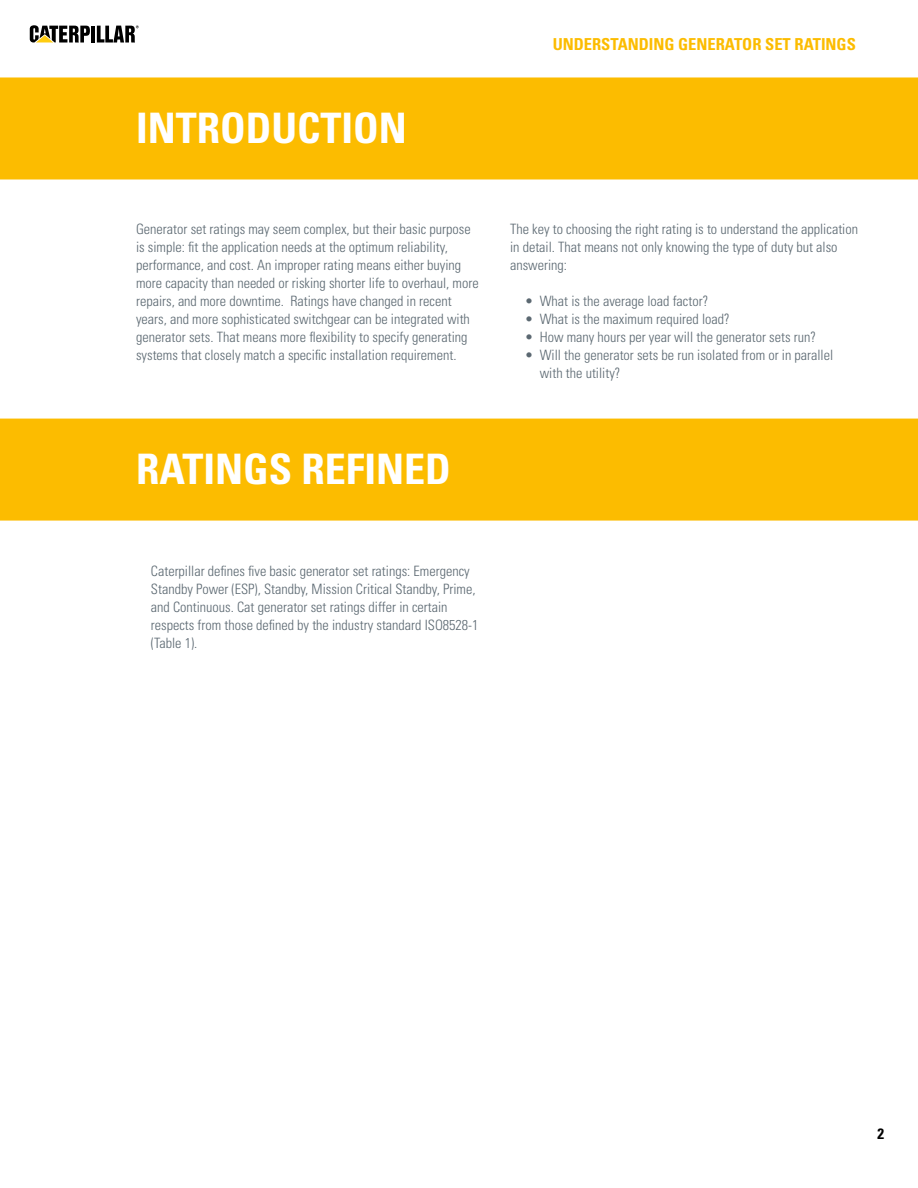
<style>
.page{position:relative;width:918px;height:1188px;background:#fff}
.page>*{position:absolute;margin:0;border:0;box-sizing:border-box;transform-origin:0 0}
.t1{font:700 condensed 42px "Univers LT Std";color:#fff}
.t2{font:700 condensed 16.5px "Univers LT Std";color:#fcbc00}
.t3{font:700 condensed 15px "Univers LT Std";color:#000}
.t4{font:300 condensed 14.25px/18px "Univers LT Std";color:#5b6871}
</style>
<div class="page">
<hr style="left:91px;top:26px;width:4px;height:17px;background:#000">
<svg style="left:30px;top:25px;width:60px;height:18px"></svg>
<svg style="left:97px;top:25px;width:42px;height:18px"></svg>
<div style="left:0;top:77px;width:918px;height:102px;background:#fcbc00"></div>
<div style="left:0;top:419px;width:918px;height:102px;background:#fcbc00"></div>
<h1 class="t1" style="left:136px;top:103px;width:272px">INTRODUCTION</h1>
<p class="t2" style="left:553px;top:34px;width:305px">UNDERSTANDING GENERATOR SET RATINGS</p>
<p class="t4" style="left:136px;top:220px;width:344px">Generator set ratings may seem complex, but their basic purpose is simple: fit the application needs at the optimum reliability, performance, and cost. An improper rating means either buying more capacity than needed or risking shorter life to overhaul, more repairs, and more downtime. Ratings have changed in recent years, and more sophisticated switchgear can be integrated with generator sets. That means more flexibility to specify generating systems that closely match a specific installation requirement.</p>
<p class="t4" style="left:510px;top:220px;width:350px">The key to choosing the right rating is to understand the application in detail. That means not only knowing the type of duty but also answering:</p>
<p class="t4" style="left:525px;top:292px;width:185px">• What is the average load factor?</p>
<p class="t4" style="left:525px;top:310px;width:206px">• What is the maximum required load?</p>
<p class="t4" style="left:525px;top:328px;width:293px">• How many hours per year will the generator sets run?</p>
<p class="t4" style="left:540px;top:346px;width:295px;text-indent:-15px">• Will the generator sets be run isolated from or in parallel with the utility?</p>
<h1 class="t1" style="left:136px;top:444px;width:316px">RATINGS REFINED</h1>
<p class="t4" style="left:151px;top:562px;width:329px">Caterpillar defines five basic generator set ratings: Emergency Standby Power (ESP), Standby, Mission Critical Standby, Prime, and Continuous. Cat generator set ratings differ in certain respects from those defined by the industry standard ISO8528-1 (Table 1).</p>
<p class="t3" style="left:878px;top:1125px;width:8px">2</p>
</div>
